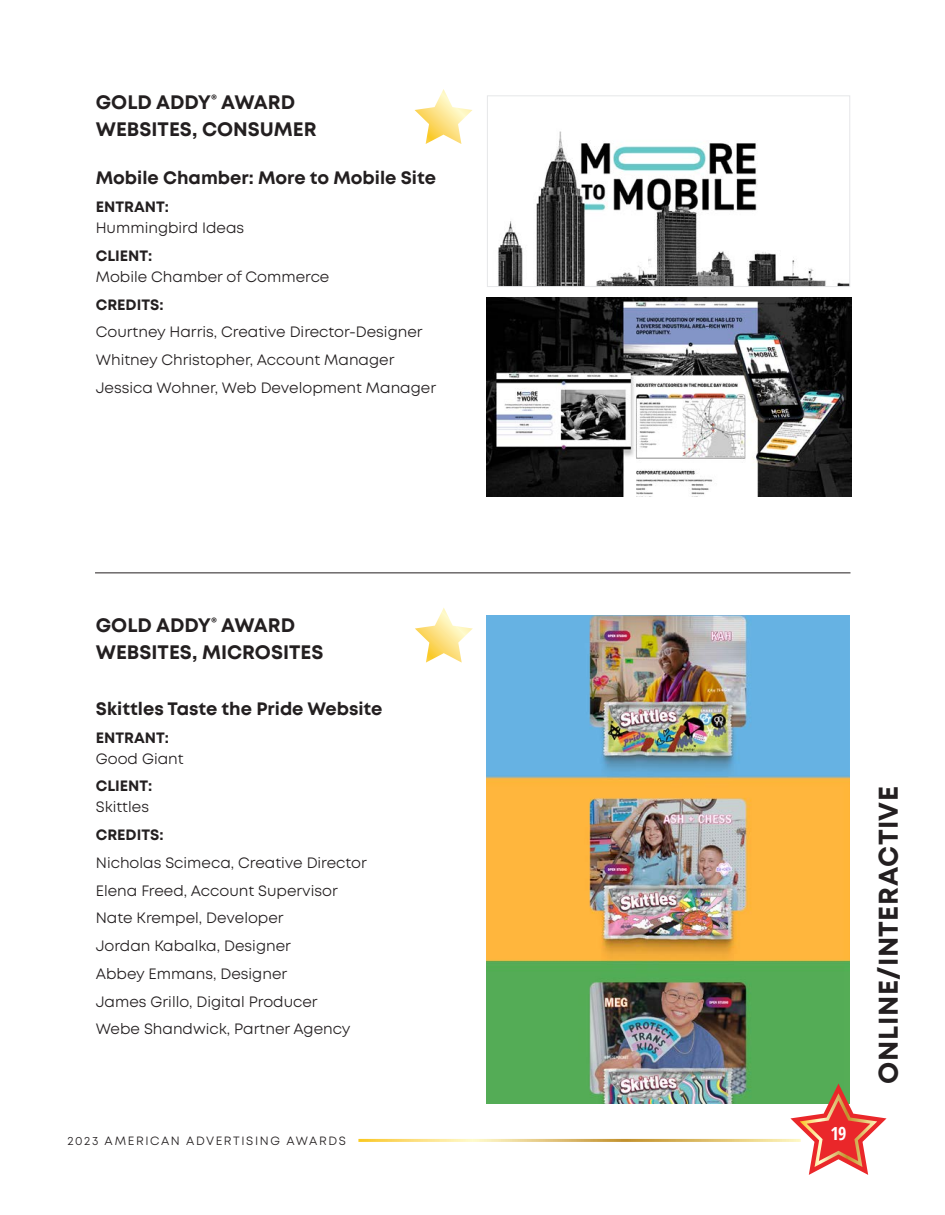
<style>
.page{position:relative;width:945px;height:1215px;background:#fff}
.page>*{position:absolute;margin:0;border:0;box-sizing:border-box;transform-origin:0 0}
.t1{font:700 27px "Mont";letter-spacing:.015em;color:#231f20}
.t2{font:700 19.5px "Mont";color:#231f20}
.t3{font:700 18px "Mont";color:#231f20}
.t4{font:700 condensed 18px "Open Sans";color:#fff}
.t5{font:15px/21px "Mont";color:#231f20}
.t6{font:700 15px "Mont";color:#231f20}
.t7{font:12px "Mont";letter-spacing:.135em;color:#231f20}
.s1{font-weight:700}
</style>
<div class="page">
<svg style="left:415px;top:608px;width:58px;height:55px"></svg>
<svg style="left:415px;top:89px;width:57px;height:55px"></svg>
<img style="left:487px;top:298px;width:364px;height:198px">
<img style="left:498px;top:131px;width:350px;height:154px">
<div style="left:487px;top:95px;width:363px;height:192px;border:1px solid #e6e7e9"></div>
<img style="left:487px;top:616px;width:363px;height:487px">
<svg style="left:790px;top:1084px;width:97px;height:91px"></svg>
<hr style="left:358px;top:1139px;width:443px;height:3px;background:#fff">
<hr style="left:95px;top:572px;width:756px;height:1px;background:#231f20">
<p class="t2" style="left:96px;top:89px;width:201px">GOLD ADDY<sup>®</sup> AWARD</p>
<p class="t2" style="left:96px;top:117px;width:222px">WEBSITES, CONSUMER</p>
<p class="t3" style="left:96px;top:166px;width:342px">Mobile Chamber: More to Mobile Site</p>
<p class="t5" style="left:96px;top:197px;width:150px"><span class="s1">ENTRANT:<br></span>Hummingbird Ideas</p>
<p class="t5" style="left:96px;top:245px;width:235px"><span class="s1">CLIENT:<br></span>Mobile Chamber of Commerce</p>
<p class="t6" style="left:96px;top:295px;width:69px">CREDITS:</p>
<p class="t5" style="left:96px;top:322px;width:328px">Courtney Harris, Creative Director-Designer</p>
<p class="t5" style="left:96px;top:350px;width:300px">Whitney Christopher, Account Manager</p>
<p class="t5" style="left:96px;top:378px;width:342px">Jessica Wohner, Web Development Manager</p>
<p class="t2" style="left:96px;top:612px;width:201px">GOLD ADDY<sup>®</sup> AWARD</p>
<p class="t2" style="left:96px;top:640px;width:229px">WEBSITES, MICROSITES</p>
<p class="t3" style="left:96px;top:697px;width:288px">Skittles Taste the Pride Website</p>
<p class="t5" style="left:96px;top:727px;width:89px"><span class="s1">ENTRANT:<br></span>Good Giant</p>
<p class="t5" style="left:96px;top:776px;width:58px"><span class="s1">CLIENT:<br></span>Skittles</p>
<p class="t6" style="left:96px;top:825px;width:69px">CREDITS:</p>
<p class="t5" style="left:96px;top:852px;width:273px">Nicholas Scimeca, Creative Director</p>
<p class="t5" style="left:96px;top:880px;width:244px">Elena Freed, Account Supervisor</p>
<p class="t5" style="left:96px;top:908px;width:189px">Nate Krempel, Developer</p>
<p class="t5" style="left:96px;top:935px;width:197px">Jordan Kabalka, Designer</p>
<p class="t5" style="left:96px;top:963px;width:193px">Abbey Emmans, Designer</p>
<p class="t5" style="left:96px;top:991px;width:223px">James Grillo, Digital Producer</p>
<p class="t5" style="left:96px;top:1019px;width:256px">Webe Shandwick, Partner Agency</p>
<p class="t7" style="left:68px;top:1133px;width:280px">2023 AMERICAN ADVERTISING AWARDS</p>
<p class="t4" style="left:830px;top:1121px;width:18px">19</p>
<p class="t1" style="left:871px;top:1084px;width:299px;rotate:-90deg">ONLINE/INTERACTIVE</p>
</div>
